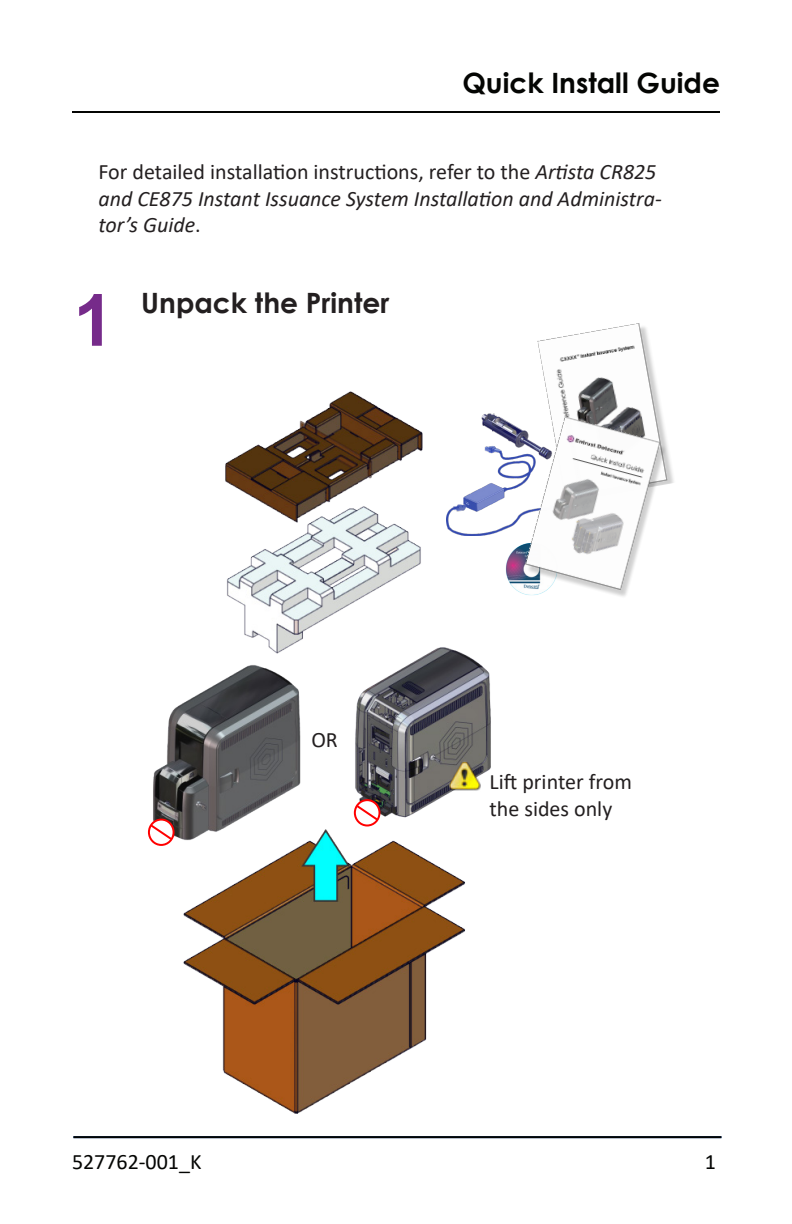
<style>
.page{position:relative;width:792px;height:1224px;background:#fff}
.page>*{position:absolute;margin:0;border:0;box-sizing:border-box;transform-origin:0 0}
.LargeNumber{font:700 72px "Arial";color:#762b8a}
.t1{font:700 28px "Century Gothic";color:#040503}
.Heading{font:700 28px "Century Gothic";color:#231f20}
.Body{font:italic 22px/26.4px "Calibri";color:#231f20}
.Callout{font:22px/26.4px "Calibri";color:#231f20}
.t2{font:22px "Calibri";color:#040503}
.Body-2{font:22px "Calibri";color:#231f20}
.s1{font-style:normal}
</style>
<div class="page">
<img style="left:500px;top:461px;width:22px;height:71px">
<img style="left:505px;top:544px;width:17px;height:50px">
<img style="left:500px;top:417px;width:22px;height:44px">
<img style="left:152px;top:391px;width:348px;height:723px">
<svg style="left:149px;top:820px;width:25px;height:25px"></svg>
<div style="left:148px;top:819px;width:27px;height:27px;border:2px solid #f00;border-radius:50%"></div>
<svg style="left:148px;top:822px;width:26px;height:20px"></svg>
<svg style="left:355px;top:800px;width:24px;height:25px"></svg>
<div style="left:354px;top:799px;width:26px;height:27px;border:2px solid #f00;border-radius:50%"></div>
<svg style="left:354px;top:803px;width:26px;height:19px"></svg>
<img style="left:449px;top:759px;width:32px;height:32px">
<img style="left:537px;top:323px;width:137px;height:161px">
<img style="left:522px;top:416px;width:149px;height:181px">
<hr style="left:72px;top:111px;width:648px;height:2px;background:#040503">
<hr style="left:73px;top:1136px;width:648px;height:2px;background:#040503">
<p class="t1" style="left:462px;top:62px;width:259px">Quick Install Guide</p>
<p class="Body" style="left:98px;top:158px;width:565px"><span class="s1">For detailed installation instructions, refer to the</span> Artista CR825 and CE875 Instant Issuance System Installation and Administra&shy;tor’s Guide<span class="s1">.</span></p>
<p class="LargeNumber" style="left:73px;top:270px;width:42px">1</p>
<p class="Heading" style="left:141px;top:282px;width:250px">Unpack the Printer</p>
<p class="Body-2" style="left:311px;top:724px;width:28px">OR</p>
<p class="Callout" style="left:490px;top:768px;width:144px">Lift printer from the sides only</p>
<p class="t2" style="left:72px;top:1146px;width:131px">527762-001_K</p>
<p class="t2" style="left:705px;top:1146px;width:13px">1</p>
</div>
